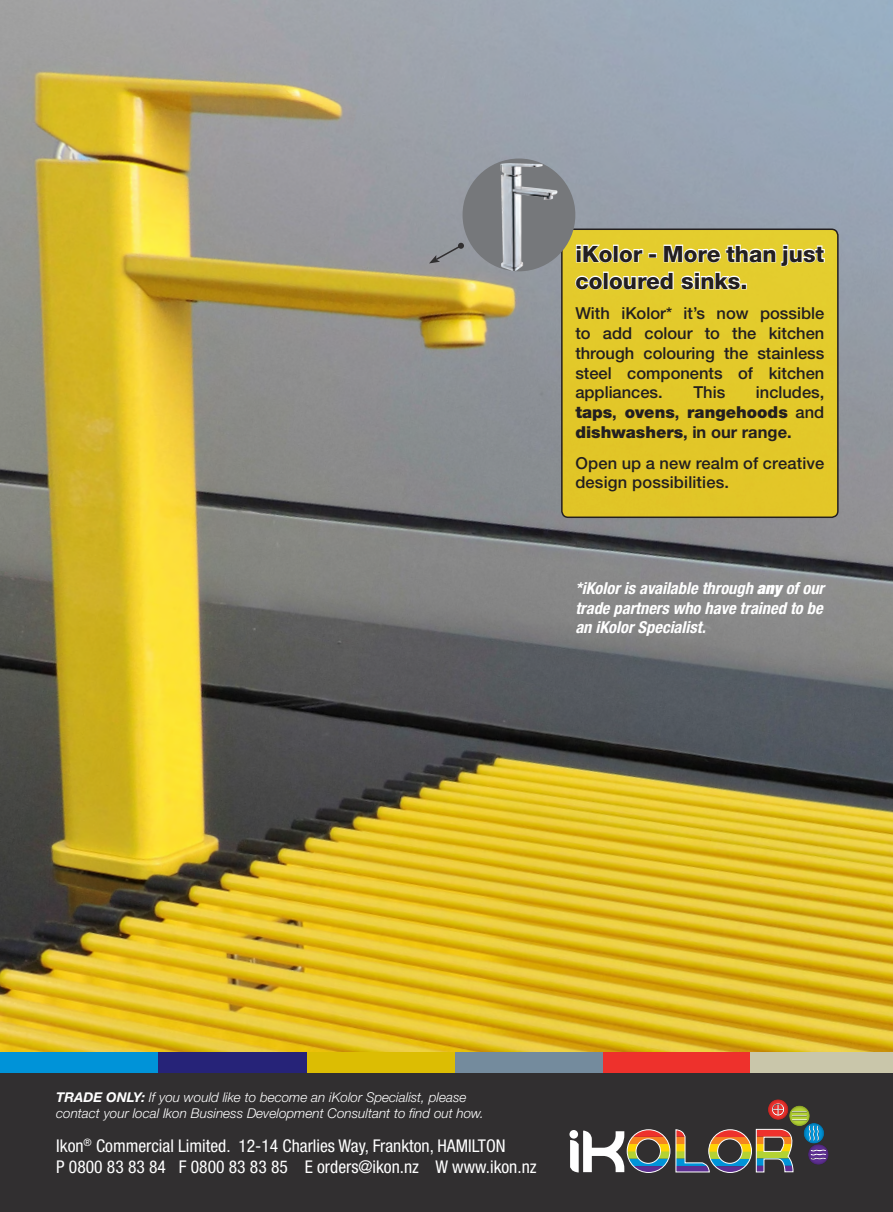
<style>
.page{position:relative;width:893px;height:1212px;background:#fff}
.page>*{position:absolute;margin:0;border:0;box-sizing:border-box;transform-origin:0 0}
.t1{font:800 22.5px/27px "Helvetica Neue";color:#231f20}
.t2{font:condensed 17.55px/21.1px "Helvetica Neue";color:#fff}
.t3{font:500 16.5px/19.8px "Helvetica Neue";color:#231f20;text-align:justify}
.t4{font:italic 700 condensed 16.5px/19.8px "Helvetica Neue";color:#fff;text-align:justify}
.t5{font:900 16.5px/19.8px "Helvetica Neue";color:#231f20;text-align:justify}
.t6{font:italic 300 13.5px/16.2px "Helvetica Neue";color:#fff}
.s1{font-weight:500}
.s2{font-weight:700}
.s3{font-weight:900;font-stretch:expanded}
</style>
<div class="page">
<div style="left:0;top:0;width:25px;height:1081px;background:#231f20;opacity:.75"></div>
<img style="left:1px;top:0;width:892px;height:1052px">
<svg style="left:429px;top:243px;width:35px;height:20px"></svg>
<div style="left:562px;top:229px;width:276px;height:288px;background:#e2c829;border-radius:6px"></div>
<svg style="left:575px;top:244px;width:250px;height:46px"></svg>
<div style="left:561px;top:228px;width:278px;height:290px;border:2px solid #231f20;border-radius:6px"></div>
<div style="left:463px;top:159px;width:112px;height:112px;background:#76787b;border-radius:50%"></div>
<img style="left:501px;top:162px;width:57px;height:109px">
<div style="left:0;top:1072px;width:893px;height:140px;background:#312f30"></div>
<div style="left:307px;top:1052px;width:148px;height:21px;background:#dcbd03"></div>
<div style="left:603px;top:1052px;width:148px;height:21px;background:#ee312c"></div>
<div style="left:751px;top:1052px;width:142px;height:21px;background:#c9c6aa"></div>
<div style="left:0;top:1052px;width:158px;height:21px;background:#0093d8"></div>
<div style="left:158px;top:1052px;width:149px;height:21px;background:#262378"></div>
<div style="left:455px;top:1052px;width:148px;height:21px;background:#748b9d"></div>
<div style="left:767px;top:1098px;width:23px;height:22px;background:#231f20;opacity:.75"></div>
<div style="left:807px;top:1142px;width:23px;height:23px;background:#231f20;opacity:.75"></div>
<div style="left:771px;top:1102px;width:14px;height:13px;background:#fff;opacity:.75"></div>
<svg style="left:570px;top:1103px;width:257px;height:70px"></svg>
<hr style="left:810px;top:1156px;width:17px;height:4px;background:#231f20;opacity:.75">
<div style="left:569px;top:1130px;width:9px;height:8px;background:#fff;border-radius:50%"></div>
<p class="t1" style="left:575px;top:240px;width:250px">iKolor - More than just coloured sinks.</p>
<p class="t3" style="left:575px;top:303px;width:250px">With iKolor* it’s now possible to add colour to the kitchen through colouring the stainless steel components of kitchen appliances.</p>
<p class="t5" style="left:575px;top:382px;width:250px;text-indent:181px"><span class="s1">includes, </span>taps<span class="s2">,</span> ovens<span class="s2">,</span> rangehoods <span class="s1">and </span>dishwashers<span class="s2">, in our range.</span></p>
<p class="t3" style="left:575px;top:453px;width:250px">Open up a new realm of creative design possibilities.</p>
<p class="t3" style="left:693px;top:382px;width:33px">This</p>
<p class="t4" style="left:575px;top:578px;width:250px">*iKolor is available through <span class="s3">any</span> of our trade partners who have trained to be an iKolor Specialist.</p>
<p class="t6" style="left:56px;top:1088px;width:429px"><span class="s2">TRADE ONLY:</span> If you would like to become an iKolor Specialist, please contact your local Ikon Business Development Consultant to find out how.</p>
<p class="t2" style="left:56px;top:1135px;width:482px">Ikon<sup>®</sup> Commercial Limited. 12-14 Charlies Way, Frankton, HAMILTON<br>P 0800 83 83 84 F 0800 83 83 85 E orders@ikon.nz W www.ikon.nz</p>
</div>
